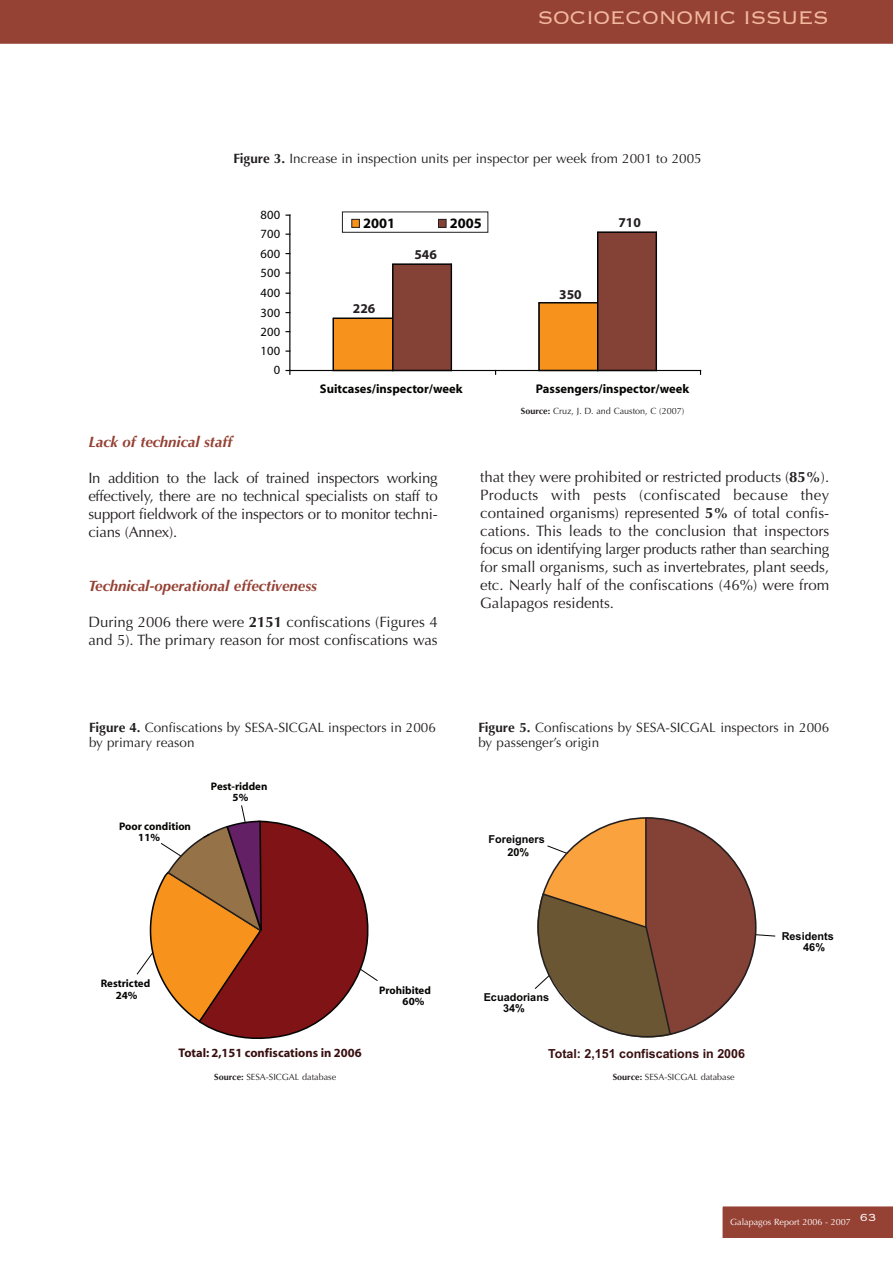
<style>
.page{position:relative;width:893px;height:1263px;background:#fff}
.page>*{position:absolute;margin:0;border:0;box-sizing:border-box;transform-origin:0 0}
.t1{font:300 24px "Copperplate";letter-spacing:-.03em;color:#f2b89d}
.t2{font:15px/18px "Optima";color:#231f20;text-align:justify}
.t3{font:italic 700 15px "Optima";color:#954134}
.t4{font:700 14.4px "Myriad";color:#050504}
.t5{font:13.5px/15px "Optima";color:#231f20}
.t6{font:700 13.5px "Myriad";color:#231f20}
.t7{font:700 12.6px "Myriad";color:#050504}
.t8{font:12.6px "Myriad";letter-spacing:.02em;color:#050504}
.t9{font:700 12.45px "Myriad";color:#390f10}
.t10{font:700 12.45px "Arial";color:#390f10}
.t11{font:700 10.95px/10.9px "Myriad";color:#050504}
.t12{font:700 10.95px/11.4px "Arial";color:#050504;text-align:center}
.t13{font:9px "Optima";color:#231f20}
.t14{font:9px "Optima";color:#fff}
.s1{font-weight:700}
</style>
<div class="page">
<div style="left:722px;top:1206px;width:171px;height:32px;background:#954134"></div>
<div style="left:0;top:0;width:893px;height:44px;background:#954134"></div>
<svg style="left:136px;top:805px;width:242px;height:234px"></svg>
<div style="left:352px;top:219px;width:7px;height:8px;background:#f7931d"></div>
<div style="left:351px;top:219px;width:9px;height:9px;border:1px solid #231f20"></div>
<div style="left:438px;top:219px;width:8px;height:8px;background:#844136"></div>
<div style="left:438px;top:219px;width:9px;height:9px;border:1px solid #231f20"></div>
<div style="left:333px;top:318px;width:60px;height:52px;background:#f7931d"></div>
<hr style="left:333px;top:318px;width:60px;height:1px;background:#050504">
<hr style="left:333px;top:318px;width:1px;height:52px;background:#050504">
<div style="left:539px;top:303px;width:59px;height:67px;background:#f7931d"></div>
<hr style="left:539px;top:302px;width:59px;height:1px;background:#050504">
<hr style="left:538px;top:303px;width:2px;height:67px;background:#050504">
<div style="left:393px;top:264px;width:58px;height:106px;background:#844136"></div>
<div style="left:392px;top:264px;width:60px;height:107px;border:1px solid #231f20"></div>
<hr style="left:393px;top:264px;width:58px;height:1px;background:#050504">
<hr style="left:451px;top:264px;width:1px;height:106px;background:#050504">
<hr style="left:392px;top:264px;width:1px;height:106px;background:#050504">
<div style="left:598px;top:232px;width:58px;height:138px;background:#844136"></div>
<div style="left:597px;top:232px;width:60px;height:139px;border:1px solid #231f20"></div>
<hr style="left:598px;top:232px;width:58px;height:1px;background:#050504">
<hr style="left:656px;top:232px;width:1px;height:138px;background:#050504">
<hr style="left:597px;top:232px;width:1px;height:138px;background:#050504">
<hr style="left:289px;top:215px;width:1px;height:155px;background:#050504">
<hr style="left:290px;top:370px;width:410px;height:1px;background:#050504">
<svg style="left:534px;top:817px;width:242px;height:220px"></svg>
<h1 class="t1" style="left:538px;top:2px;width:293px">SOCIOECONOMIC ISSUES</h1>
<p class="t5" style="left:233px;top:151px;width:470px"><span class="s1">Figure 3.</span> Increase in inspection units per inspector per week from 2001 to 2005</p>
<p class="t8" style="left:261px;top:210px;width:21px">800</p>
<p class="t8" style="left:261px;top:229px;width:21px">700</p>
<p class="t8" style="left:261px;top:249px;width:21px">600</p>
<p class="t8" style="left:261px;top:268px;width:21px">500</p>
<p class="t8" style="left:261px;top:288px;width:21px">400</p>
<p class="t8" style="left:261px;top:308px;width:21px">300</p>
<p class="t8" style="left:261px;top:327px;width:21px">200</p>
<p class="t8" style="left:261px;top:346px;width:21px">100</p>
<p class="t8" style="left:274px;top:365px;width:8px">0</p>
<p class="t4" style="left:363px;top:218px;width:26px">200</p>
<p class="t4" style="left:450px;top:218px;width:34px">2005</p>
<p class="t6" style="left:353px;top:303px;width:24px">226</p>
<p class="t6" style="left:414px;top:249px;width:24px">546</p>
<p class="t6" style="left:559px;top:289px;width:24px">350</p>
<p class="t6" style="left:618px;top:218px;width:24px">7 0</p>
<p class="t7" style="left:320px;top:384px;width:144px">Su ca e n pec o week</p>
<p class="t7" style="left:536px;top:384px;width:54px">Pa enge</p>
<p class="t7" style="left:606px;top:384px;width:85px">n pec o week</p>
<p class="t13" style="left:521px;top:405px;width:165px"><span class="s1">Source:</span> Cruz, J. D. and Causton, C (2007)</p>
<p class="t3" style="left:88px;top:433px;width:146px">Lack of technical staff</p>
<p class="t2" style="left:88px;top:469px;width:351px">In addition to the lack of trained inspectors working effectively, there are no technical specialists on staff to support fieldwork of the inspectors or to monitor techni&shy;cians (Annex).</p>
<p class="t3" style="left:88px;top:577px;width:230px">Technical-operational effectiveness</p>
<p class="t2" style="left:88px;top:613px;width:351px">During 2006 there were <span class="s1">2151</span> confiscations (Figures 4 and 5). The primary reason for most confiscations was</p>
<p class="t5" style="left:89px;top:720px;width:348px"><span class="s1">Figure 4.</span> Confiscations by SESA-SICGAL inspectors in 2006 by primary reason</p>
<p class="t11" style="left:138px;top:821px;width:54px;text-indent:-19px">Poor condition<br>11%</p>
<p class="t11" style="left:211px;top:782px;width:58px;text-align:center">Pest-ridden<br>5%</p>
<p class="t11" style="left:101px;top:978px;width:51px;line-height:11.7px;text-align:center">Restricted<br>24%</p>
<p class="t9" style="left:178px;top:1048px;width:185px">Total: 2,151 confiscations in 2006</p>
<p class="t11" style="left:403px;top:985px;width:30px;line-height:11.7px;text-indent:-24px">Prohibited<br>60%</p>
<p class="t2" style="left:480px;top:468px;width:350px">that they were prohibited or restricted products (<span class="s1">85%</span>).<br>Products with pests (confiscated because they contained organisms) represented <span class="s1">5%</span> of total confis&shy;cations. This leads to the conclusion that inspectors focus on identifying larger products rather than searching for small organisms, such as invertebrates, plant seeds, etc. Nearly half of the confiscations (46%) were from Galapagos residents.</p>
<p class="t5" style="left:478px;top:720px;width:352px"><span class="s1">Figure 5.</span> Confiscations by SESA-SICGAL inspectors in 2006 by passenger’s origin</p>
<p class="t12" style="left:488px;top:832px;width:58px;line-height:13.8px">Foreigners<br>20%</p>
<p class="t12" style="left:484px;top:992px;width:67px;line-height:10.6px">Ecuadorians<br>34%</p>
<p class="t10" style="left:548px;top:1047px;width:198px">Total: 2,151 confiscations in 2006</p>
<p class="t12" style="left:803px;top:930px;width:32px;text-align:left;text-indent:-22px">Residents<br>46%</p>
<p class="t13" style="left:214px;top:1071px;width:123px"><span class="s1">Source:</span> SESA-SICGAL database</p>
<p class="t13" style="left:613px;top:1072px;width:123px"><span class="s1">Source:</span> SESA-SICGAL database</p>
<p class="t14" style="left:730px;top:1217px;width:148px">Galapagos Report 2006 - 2007 <sup>63</sup></p>
</div>
